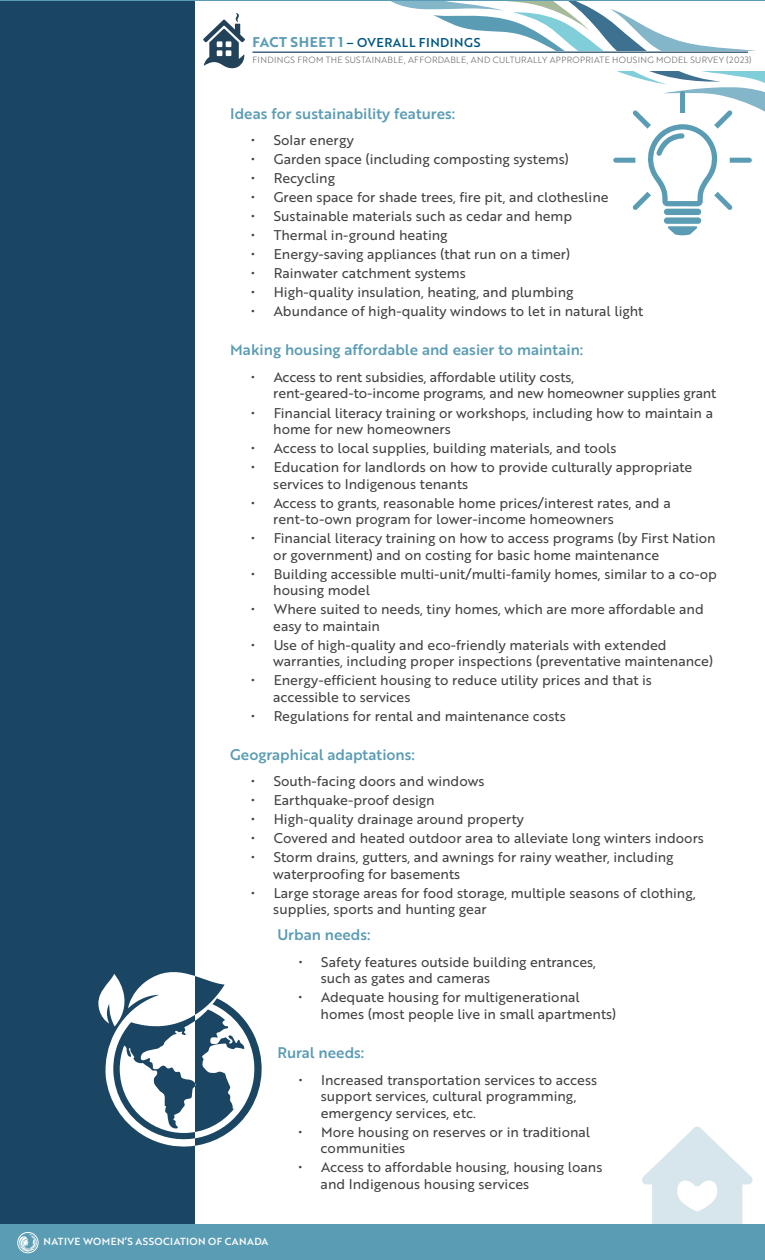
<style>
.page{position:relative;width:765px;height:1260px;background:#fff}
.page>*{position:absolute;margin:0;border:0;box-sizing:border-box;transform-origin:0 0}
.t1{font:15px "Brother 1816 Medium";color:#5a9cb4}
.t2{font:13.75px/16.5px "Brother 1816 Regular";color:#414042}
.t3{font:12.5px "Brother 1816 Medium";letter-spacing:.04em;color:#00587f}
.t4{font:10px "Brother 1816 Medium";letter-spacing:.04em;color:#fff}
.t5{font:8.75px "Brother 1816 Light";letter-spacing:.04em;color:#58595b}
.s1{font-family:"Brother 1816 Bold";font-size:13.75px;color:#5a9cb4}
</style>
<div class="page">
<div style="left:0;top:0;width:195px;height:1260px;background:#1b4663"></div>
<svg style="left:642px;top:1127px;width:111px;height:98px"></svg>
<hr style="left:0;top:0;width:765px;height:1px;background:#5a9cb4">
<div style="left:0;top:1225px;width:765px;height:35px;background:#5a9cb4"></div>
<svg style="left:19px;top:1234px;width:18px;height:18px"></svg>
<div style="left:17px;top:1232px;width:21px;height:21px;border:1px solid #fff;border-radius:50%"></div>
<svg style="left:203px;top:13px;width:42px;height:56px"></svg>
<hr style="left:252px;top:52px;width:496px;height:1px;background:#1b4663">
<svg style="left:668px;top:226px;width:30px;height:9px"></svg>
<div style="left:664px;top:209px;width:37px;height:6px;background:#5a9cb4;border-radius:3px"></div>
<div style="left:664px;top:217px;width:37px;height:7px;background:#5a9cb4;border-radius:3px"></div>
<svg style="left:384px;top:1px;width:381px;height:209px"></svg>
<svg style="left:98px;top:972px;width:164px;height:175px"></svg>
<p class="t3" style="left:252px;top:33px;width:230px"><span class="s1">FACT SHEET 1</span> – OVERALL FINDINGS</p>
<p class="t5" style="left:252px;top:54px;width:501px">FINDINGS FROM THE SUSTAINABLE, AFFORDABLE, AND CULTURALLY APPROPRIATE HOUSING MODEL SURVEY (2023)</p>
<p class="t1" style="left:230px;top:102px;width:226px">Ideas for sustainability features:</p>
<p class="t2" style="left:251px;top:132px;width:104px">• Solar energy</p>
<p class="t2" style="left:251px;top:151px;width:319px">• Garden space (including composting systems)</p>
<p class="t2" style="left:251px;top:170px;width:85px">• Recycling</p>
<p class="t2" style="left:251px;top:189px;width:359px">• Green space for shade trees, fire pit, and clothesline</p>
<p class="t2" style="left:251px;top:208px;width:322px">• Sustainable materials such as cedar and hemp</p>
<p class="t2" style="left:251px;top:227px;width:198px">• Thermal in-ground heating</p>
<p class="t2" style="left:251px;top:246px;width:320px">• Energy-saving appliances (that run on a timer)</p>
<p class="t2" style="left:251px;top:265px;width:216px">• Rainwater catchment systems</p>
<p class="t2" style="left:251px;top:284px;width:324px">• High-quality insulation, heating, and plumbing</p>
<p class="t2" style="left:251px;top:303px;width:394px">• Abundance of high-quality windows to let in natural light</p>
<p class="t1" style="left:230px;top:339px;width:355px">Making housing affordable and easier to maintain:</p>
<p class="t2" style="left:273px;top:368px;width:445px;text-indent:-22px">• Access to rent subsidies, affordable utility costs, rent-geared-to-income programs, and new homeowner supplies grant</p>
<p class="t2" style="left:273px;top:404px;width:441px;text-indent:-22px">• Financial literacy training or workshops, including how to maintain a home for new homeowners</p>
<p class="t2" style="left:251px;top:439px;width:367px">• Access to local supplies, building materials, and tools</p>
<p class="t2" style="left:273px;top:458px;width:421px;text-indent:-22px">• Education for landlords on how to provide culturally appropriate services to Indigenous tenants</p>
<p class="t2" style="left:273px;top:494px;width:399px;text-indent:-22px">• Access to grants, reasonable home prices/interest rates, and a rent-to-own program for lower-income homeowners</p>
<p class="t2" style="left:273px;top:529px;width:444px;text-indent:-22px">• Financial literacy training on how to access programs (by First Nation or government) and on costing for basic home maintenance</p>
<p class="t2" style="left:273px;top:565px;width:445px;text-indent:-22px">• Building accessible multi-unit/multi-family homes, similar to a co-op housing model</p>
<p class="t2" style="left:273px;top:600px;width:432px;text-indent:-22px">• Where suited to needs, tiny homes, which are more affordable and easy to maintain</p>
<p class="t2" style="left:273px;top:636px;width:441px;text-indent:-22px">• Use of high-quality and eco-friendly materials with extended warranties, including proper inspections (preventative maintenance)</p>
<p class="t2" style="left:273px;top:671px;width:380px;text-indent:-22px">• Energy-efficient housing to reduce utility prices and that is accessible to services</p>
<p class="t2" style="left:251px;top:707px;width:316px">• Regulations for rental and maintenance costs</p>
<p class="t1" style="left:230px;top:743px;width:186px">Geographical adaptations:</p>
<p class="t2" style="left:251px;top:773px;width:235px">• South-facing doors and windows</p>
<p class="t2" style="left:251px;top:792px;width:185px">• Earthquake-proof design</p>
<p class="t2" style="left:251px;top:811px;width:274px">• High-quality drainage around property</p>
<p class="t2" style="left:251px;top:830px;width:454px">• Covered and heated outdoor area to alleviate long winters indoors</p>
<p class="t2" style="left:273px;top:849px;width:402px;text-indent:-22px">• Storm drains, gutters, and awnings for rainy weather, including waterproofing for basements</p>
<p class="t2" style="left:273px;top:884px;width:424px;text-indent:-22px">• Large storage areas for food storage, multiple seasons of clothing, supplies, sports and hunting gear</p>
<p class="t1" style="left:278px;top:924px;width:94px">Urban needs:</p>
<p class="t2" style="left:321px;top:953px;width:277px;text-indent:-22px">• Safety features outside building entrances, such as gates and cameras</p>
<p class="t2" style="left:321px;top:989px;width:297px;text-indent:-22px">• Adequate housing for multigenerational homes (most people live in small apartments)</p>
<p class="t1" style="left:278px;top:1041px;width:88px">Rural needs:</p>
<p class="t2" style="left:321px;top:1071px;width:278px;text-indent:-22px">• Increased transportation services to access support services, cultural programming, emergency services, etc.</p>
<p class="t2" style="left:321px;top:1123px;width:271px;text-indent:-22px">• More housing on reserves or in traditional communities</p>
<p class="t2" style="left:321px;top:1158px;width:283px;text-indent:-22px">• Access to affordable housing, housing loans and Indigenous housing services</p>
<p class="t4" style="left:44px;top:1234px;width:226px">NATIVE WOMEN’S ASSOCIATION OF CANADA</p>
</div>
